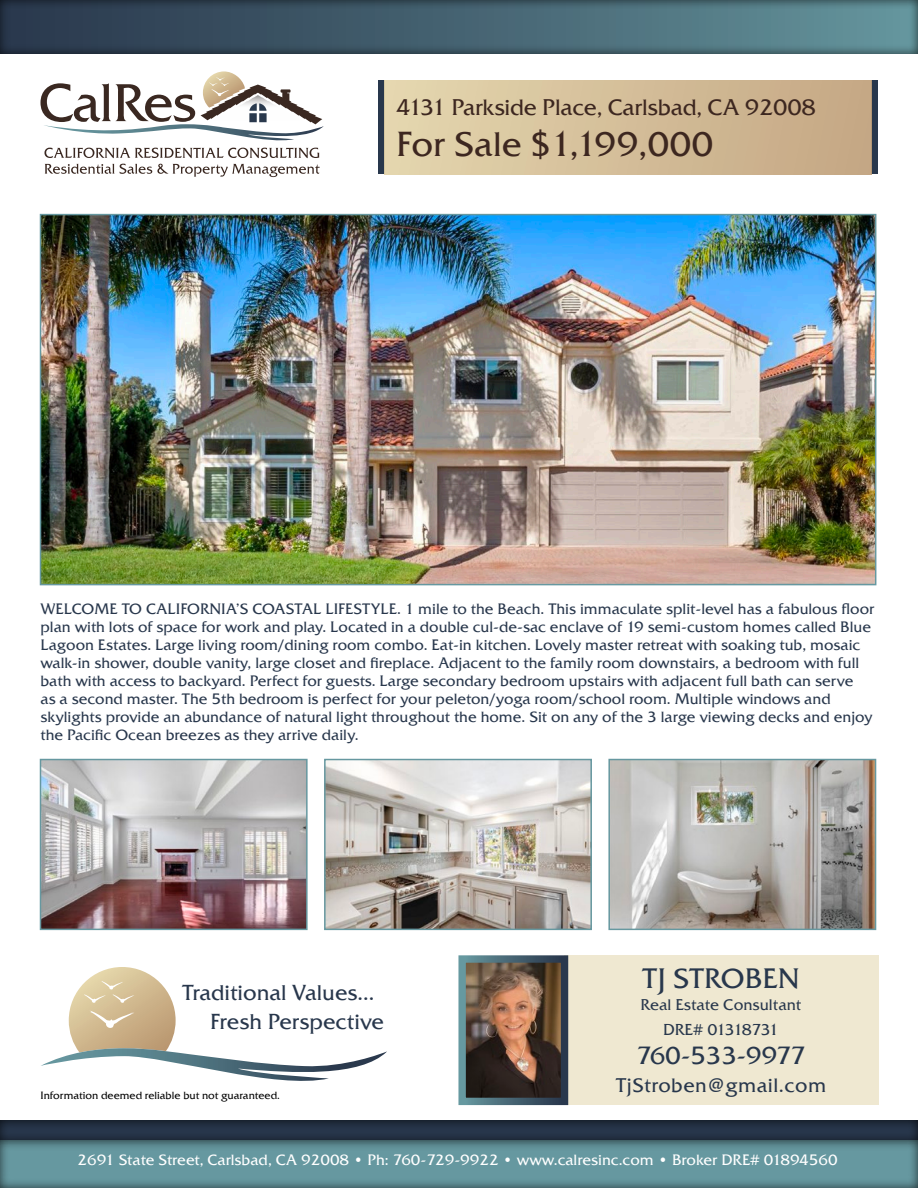
<style>
.page{position:relative;width:918px;height:1188px;background:#fff}
.page>*{position:absolute;margin:0;border:0;box-sizing:border-box;transform-origin:0 0}
.t1{font:34.5px "Friz Qua";color:#3d2720}
.t2{font:27.9px "Friz Qua";color:#28374c}
.t3{font:24.75px "Friz Qua";letter-spacing:-.015em;color:#28374c}
.t4{font:22.5px "Friz Qua";letter-spacing:-.01em;color:#3d2720}
.t5{font:21.6px "Friz Qua";color:#28374c}
.t6{font:19.65px "Friz Qua";letter-spacing:.025em;color:#28374c}
.t7{font:15.75px "Friz Qua";letter-spacing:-.08em;color:#28374c}
.t8{font:15.45px "Friz Qua";color:#28374c}
.t9{font:15px/18px "Friz Qua";color:#28374c}
.t10{font:15px "Friz Qua";color:#fff}
.t11{font:10.5px "Friz Qua";color:#000}
</style>
<div class="page">
<img style="left:43px;top:217px;width:830px;height:365px">
<div style="left:40px;top:214px;width:836px;height:371px;border:2px solid #6698a0"></div>
<div style="left:378px;top:81px;width:7px;height:93px;background:#28374c"></div>
<div style="left:872px;top:81px;width:6px;height:93px;background:#28374c"></div>
<div style="left:0;top:1120px;width:918px;height:22px;background:#000;opacity:.75"></div>
<div style="left:385px;top:81px;width:487px;height:93px;background:linear-gradient(to right,#e4d6af,#c4a684)"></div>
<svg style="left:40px;top:71px;width:284px;height:87px"></svg>
<svg style="left:45px;top:164px;width:275px;height:13px"></svg>
<div style="left:0;top:0;width:918px;height:57px;background:#000;opacity:.75"></div>
<div style="left:0;top:1140px;width:918px;height:48px;background:#000;opacity:.75"></div>
<svg style="left:41px;top:967px;width:346px;height:114px"></svg>
<img style="left:43px;top:762px;width:262px;height:165px">
<div style="left:40px;top:759px;width:268px;height:171px;border:2px solid #6698a0"></div>
<img style="left:327px;top:762px;width:262px;height:165px">
<div style="left:324px;top:759px;width:268px;height:171px;border:2px solid #6698a0"></div>
<img style="left:611px;top:762px;width:262px;height:165px">
<div style="left:608px;top:759px;width:268px;height:171px;border:2px solid #6698a0"></div>
<div style="left:564px;top:955px;width:314px;height:150px;background:#efe8d1"></div>
<img style="left:458px;top:955px;width:111px;height:151px">
<p class="t4" style="left:396px;top:93px;width:421px">4131 Parkside Place, Carlsbad, CA 92008</p>
<p class="t1" style="left:396px;top:123px;width:319px">For Sale $1,199,000</p>
<p class="t9" style="left:40px;top:600px;width:835px">WELCOME TO CALIFORNIA’S COASTAL LIFESTYLE. 1 mile to the Beach. This immaculate split-level has a fabulous floor plan with lots of space for work and play. Located in a double cul-de-sac enclave of 19 semi-custom homes called Blue Lagoon Estates. Large living room/dining room combo. Eat-in kitchen. Lovely master retreat with soaking tub, mosaic walk-in shower, double vanity, large closet and fireplace. Adjacent to the family room downstairs, a bedroom with full bath with access to backyard. Perfect for guests. Large secondary bedroom upstairs with adjacent full bath can serve<br>as a second master. The 5th bedroom is perfect for your peleton/yoga room/school room. Multiple windows and skylights provide an abundance of natural light throughout the home. Sit on any of the 3 large viewing decks and enjoy the Pacific Ocean breezes as they arrive daily.</p>
<p class="t5" style="left:182px;top:979px;width:194px">Traditional Values...</p>
<p class="t5" style="left:210px;top:1008px;width:175px">Fresh Perspective</p>
<p class="t11" style="left:40px;top:1089px;width:241px">Information deemed reliable but not guaranteed.</p>
<p class="t2" style="left:642px;top:962px;width:159px">TJ STROBEN</p>
<p class="t8" style="left:641px;top:995px;width:162px">Real Estate Consultant</p>
<p class="t7" style="left:663px;top:1019px;width:117px">DRE# 01318731</p>
<p class="t3" style="left:636px;top:1040px;width:171px">760-533-9977</p>
<p class="t6" style="left:616px;top:1073px;width:212px">TjStroben@gmail.com</p>
<p class="t10" style="left:78px;top:1150px;width:762px">2691 State Street, Carlsbad, CA 92008 • Ph: 760-729-9922 • www.calresinc.com • Broker DRE# 01894560</p>
</div>
